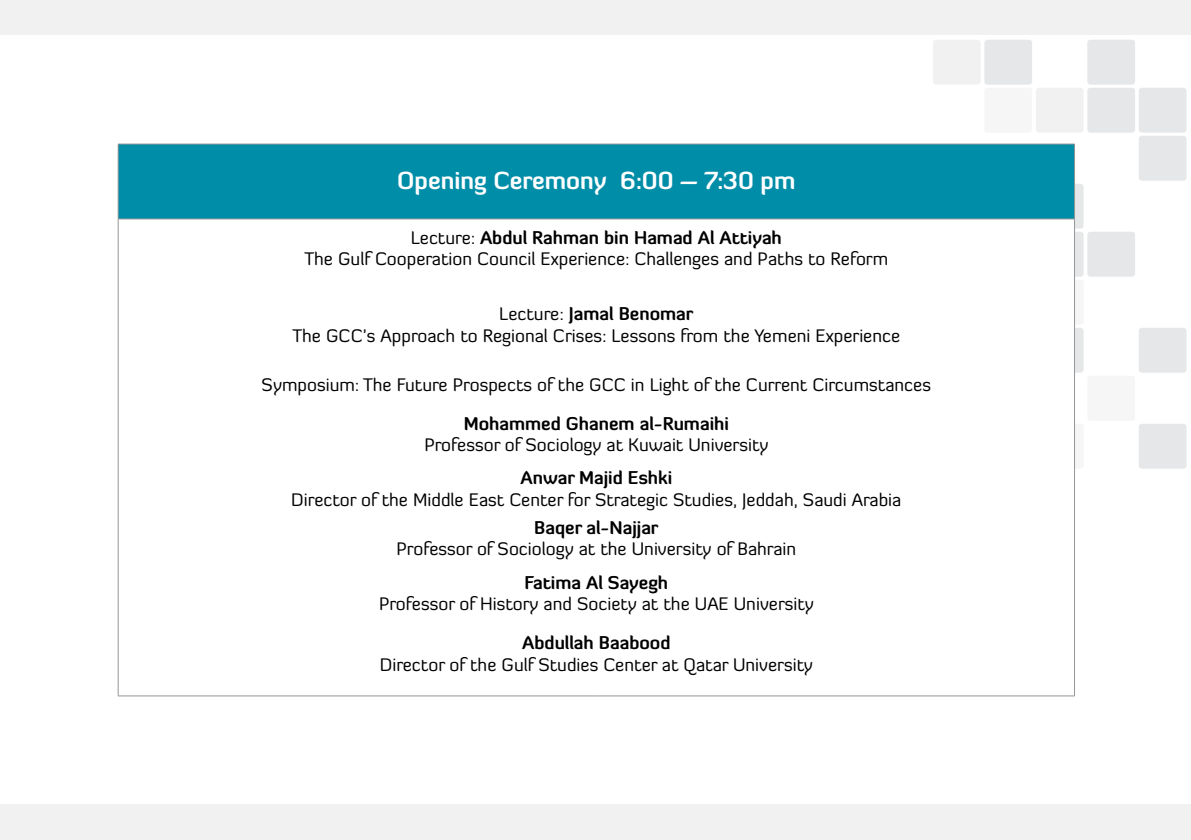
<style>
.page{position:relative;width:1191px;height:840px;background:#fff}
.page>*{position:absolute;margin:0;border:0;box-sizing:border-box;transform-origin:0 0}
.t1{font:700 24px "Diavlo";color:#fff}
.t2{font:18px/21.6px "Diavlo";color:#000;text-align:center}
.t3{font:700 18px "Diavlo";color:#000}
.s1{font-weight:700}
</style>
<div class="page">
<div style="left:1px;top:803px;width:1190px;height:36px;background:#f1f1f2"></div>
<div style="left:0;top:0;width:1191px;height:34px;background:#f1f1f2"></div>
<div style="left:1087px;top:40px;width:48px;height:45px;background:#e6e7e8;border-radius:3px"></div>
<div style="left:984px;top:40px;width:48px;height:45px;background:#e6e7e8;border-radius:3px"></div>
<div style="left:933px;top:40px;width:47px;height:45px;background:#f1f1f2;border-radius:3px"></div>
<div style="left:1138px;top:88px;width:48px;height:45px;background:#e6e7e8;border-radius:3px"></div>
<div style="left:1087px;top:88px;width:48px;height:45px;background:#e6e7e8;border-radius:3px"></div>
<div style="left:1035px;top:88px;width:48px;height:45px;background:#f1f1f2;border-radius:3px"></div>
<div style="left:984px;top:88px;width:48px;height:45px;background:#f6f6f6;border-radius:3px"></div>
<div style="left:1138px;top:136px;width:48px;height:44px;background:#e6e7e8;border-radius:3px"></div>
<div style="left:1035px;top:184px;width:48px;height:44px;background:#e6e7e8;border-radius:3px"></div>
<div style="left:1087px;top:231px;width:48px;height:45px;background:#e6e7e8;border-radius:3px"></div>
<div style="left:1035px;top:231px;width:48px;height:45px;background:#e6e7e8;border-radius:3px"></div>
<div style="left:1035px;top:279px;width:48px;height:45px;background:#f6f6f6;border-radius:3px"></div>
<div style="left:1138px;top:327px;width:48px;height:45px;background:#e6e7e8;border-radius:3px"></div>
<div style="left:1035px;top:327px;width:48px;height:45px;background:#e6e7e8;border-radius:3px"></div>
<div style="left:1087px;top:375px;width:48px;height:45px;background:#f6f6f6;border-radius:3px"></div>
<div style="left:1138px;top:423px;width:48px;height:45px;background:#e6e7e8;border-radius:3px"></div>
<div style="left:1035px;top:423px;width:48px;height:45px;background:#f6f6f6;border-radius:3px"></div>
<div style="left:118px;top:144px;width:956px;height:75px;background:#008da8"></div>
<div style="left:118px;top:219px;width:956px;height:476px;background:#fff"></div>
<hr style="left:118px;top:219px;width:1px;height:476px;background:#939598">
<hr style="left:596px;top:695px;width:478px;height:1px;background:#939598">
<hr style="left:118px;top:695px;width:478px;height:1px;background:#939598">
<hr style="left:596px;top:144px;width:478px;height:1px;background:#939598">
<hr style="left:1074px;top:144px;width:1px;height:74px;background:#939598">
<hr style="left:118px;top:144px;width:478px;height:1px;background:#939598">
<hr style="left:118px;top:144px;width:1px;height:74px;background:#939598">
<hr style="left:596px;top:218px;width:478px;height:1px;background:#939598">
<hr style="left:118px;top:218px;width:478px;height:1px;background:#939598">
<hr style="left:1074px;top:219px;width:1px;height:476px;background:#939598">
<h1 class="t1" style="left:397px;top:164px;width:400px">Opening Ceremony 6:00 – 7:30 pm</h1>
<p class="t2" style="left:304px;top:226px;width:585px">Lecture: <span class="s1">Abdul Rahman bin Hamad Al Attiyah<br></span>The Gulf Cooperation Council Experience: Challenges and Paths to Reform</p>
<p class="t2" style="left:292px;top:302px;width:609px">Lecture: <span class="s1">Jamal Benomar<br></span>The GCC’s Approach to Regional Crises: Lessons from the Yemeni Experience</p>
<p class="t2" style="left:262px;top:373px;width:671px">Symposium: The Future Prospects of the GCC in Light of the Current Circumstances</p>
<p class="t3" style="left:464px;top:411px;width:267px">Mohammed Ghanem al-Rumaihi</p>
<p class="t2" style="left:424px;top:433px;width:345px">Professor of Sociology at Kuwait University</p>
<p class="t3" style="left:520px;top:466px;width:153px">Anwar Majid Eshki</p>
<p class="t2" style="left:291px;top:488px;width:611px">Director of the Middle East Center for Strategic Studies, Jeddah, Saudi Arabia</p>
<p class="t3" style="left:534px;top:515px;width:126px">Baqer al-Najjar</p>
<p class="t2" style="left:396px;top:537px;width:401px">Professor of Sociology at the University of Bahrain</p>
<p class="t3" style="left:524px;top:570px;width:145px">Fatima Al Sayegh</p>
<p class="t2" style="left:379px;top:592px;width:436px">Professor of History and Society at the UAE University</p>
<p class="t3" style="left:522px;top:631px;width:150px">Abdullah Baabood</p>
<p class="t2" style="left:380px;top:653px;width:435px">Director of the Gulf Studies Center at Qatar University</p>
</div>
